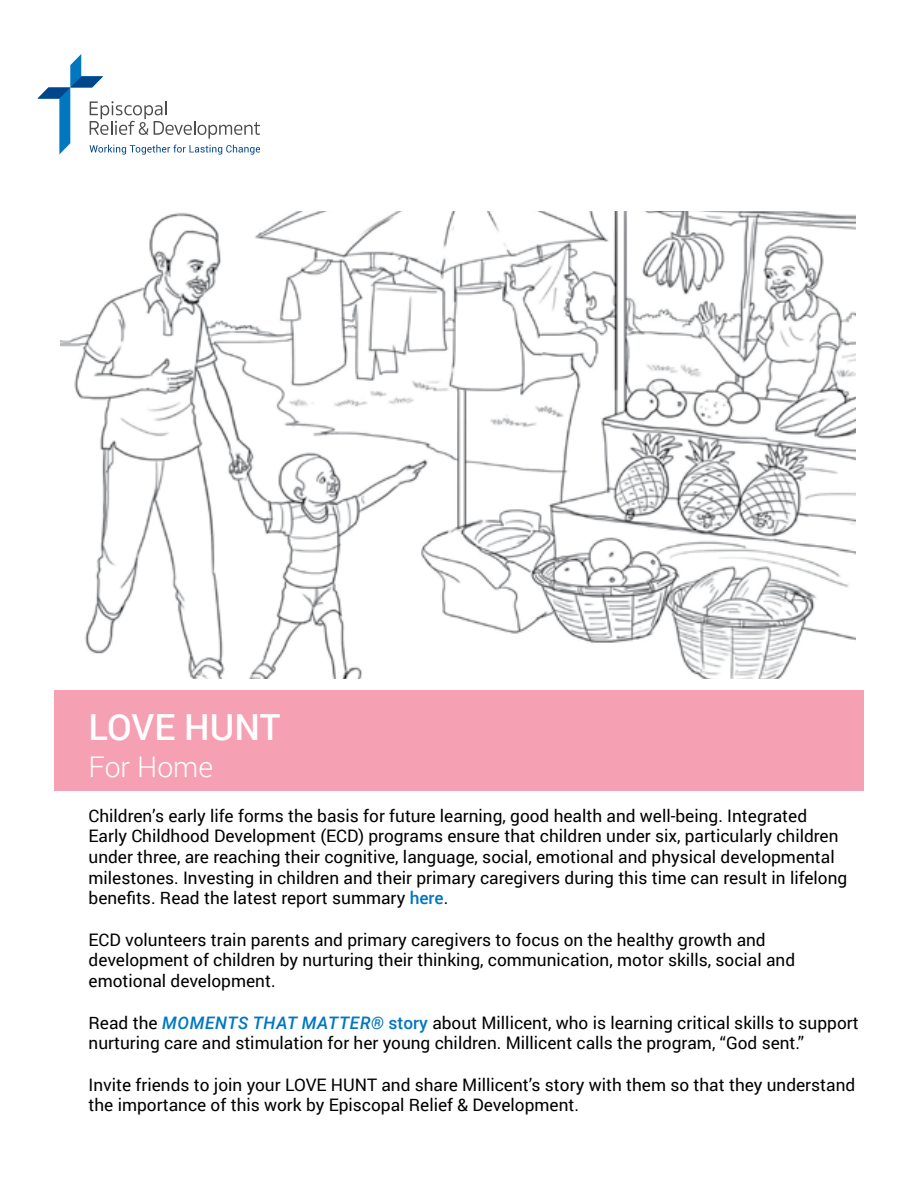
<style>
.page{position:relative;width:918px;height:1188px;background:#fff}
.page>*{position:absolute;margin:0;border:0;box-sizing:border-box;transform-origin:0 0}
.t1{font:500 36px "Roboto";color:#fff}
.t2{font:300 28.5px "Roboto";color:#fff}
.t3{font:17.25px/20.7px "Roboto";color:#000}
.s1{font-weight:500;color:#0077be}
.s2{font-weight:500;font-style:italic;color:#0077be}
</style>
<div class="page">
<img style="left:60px;top:212px;width:795px;height:466px">
<div style="left:54px;top:690px;width:810px;height:101px;background:#f6a0b3"></div>
<svg style="left:38px;top:54px;width:222px;height:101px"></svg>
<h1 class="t1" style="left:89px;top:702px;width:194px">LOVE HUNT</h1>
<h2 class="t2" style="left:89px;top:747px;width:126px">For Home</h2>
<p class="t3" style="left:89px;top:804px;width:760px">Children’s early life forms the basis for future learning, good health and well-being. Integrated Early Childhood Development (ECD) programs ensure that children under six, particularly children under three, are reaching their cognitive, language, social, emotional and physical developmental milestones. Investing in children and their primary caregivers during this time can result in lifelong benefits. Read the latest report summary <span class="s1">here</span>.</p>
<p class="t3" style="left:89px;top:929px;width:708px">ECD volunteers train parents and primary caregivers to focus on the healthy growth and development of children by nurturing their thinking, communication, motor skills, social and emotional development.</p>
<p class="t3" style="left:89px;top:1011px;width:772px">Read the <span class="s2">MOMENTS THAT MATTER®</span> <span class="s1">story</span> about Millicent, who is learning critical skills to support nurturing care and stimulation for her young children. Millicent calls the program, “God sent.”</p>
<p class="t3" style="left:89px;top:1074px;width:768px">Invite friends to join your LOVE HUNT and share Millicent’s story with them so that they understand the importance of this work by Episcopal Relief &amp; Development.</p>
</div>
